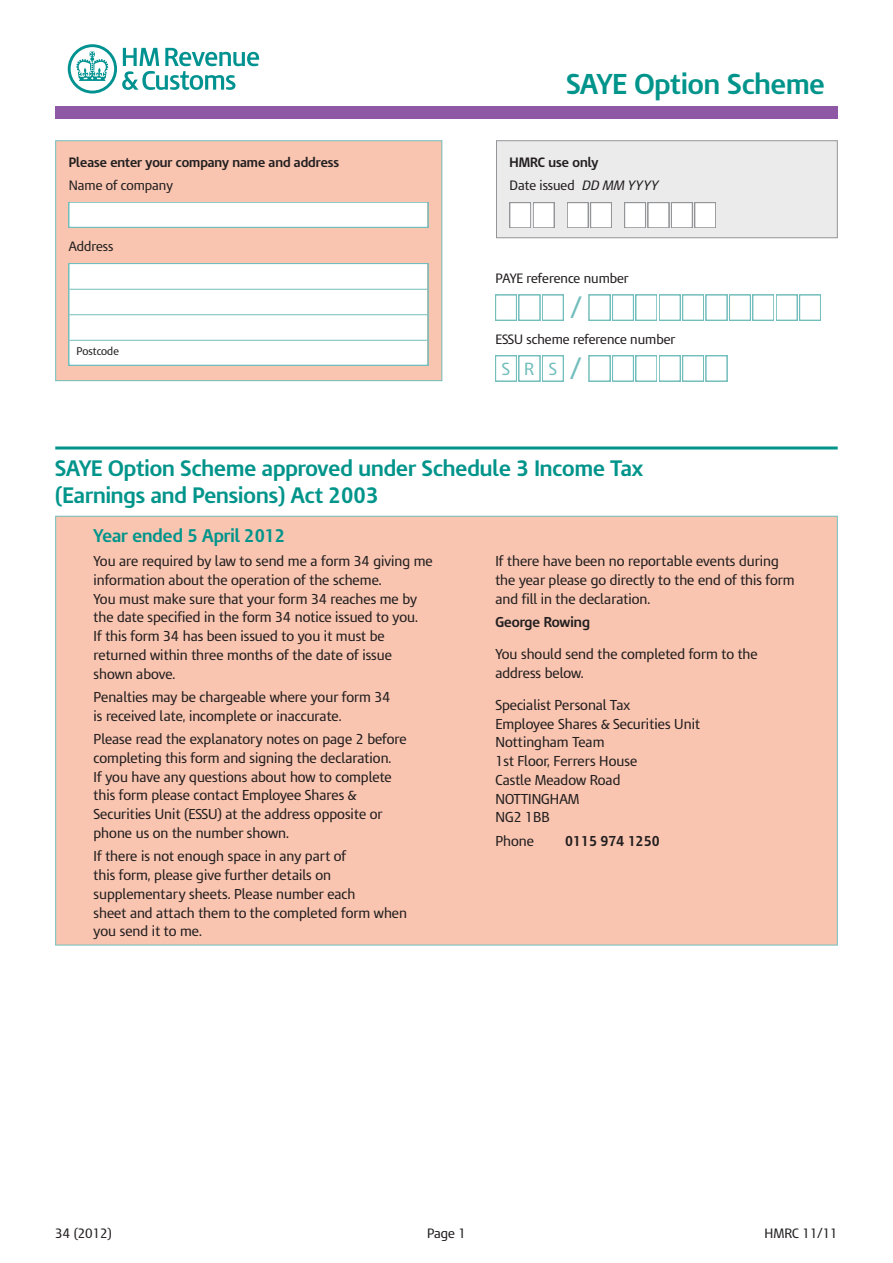
<style>
.page{position:relative;width:893px;height:1263px;background:#fff}
.page>*{position:absolute;margin:0;border:0;box-sizing:border-box;transform-origin:0 0}
.t1{font:700 27px "IR Modena";color:#00948b}
.t2{font:27px "IR Modena";color:#72bebc}
.t3{font:700 21px/27px "IR Modena";color:#00948b}
.t4{font:700 17.25px "IR Modena";color:#00948b}
.t5{font:16.5px "IR Modena";color:#72bebc}
.t6{font:13.5px/18.8px "IR Modena";color:#231f20}
.t7{font:700 13.5px "IR Modena";color:#231f20}
.t8{font:700 12.75px/23.9px "IR Modena";color:#231f20}
.t9{font:12.75px "IR Modena";color:#231f20}
.t10{font:10.5px "IR Modena";color:#231f20}
.s1{font-weight:400}
.s2{font-weight:400;font-style:italic}
.s3{font-size:27px}
</style>
<div class="page">
<div style="left:56px;top:517px;width:781px;height:428px;background:#f9c5b0"></div>
<div style="left:55px;top:106px;width:783px;height:13px;background:#8e58a4"></div>
<hr style="left:55px;top:446px;width:783px;height:3px;background:#00948b">
<svg style="left:68px;top:44px;width:191px;height:50px"></svg>
<div style="left:497px;top:141px;width:340px;height:96px;background:#ebebeb"></div>
<div style="left:496px;top:140px;width:342px;height:98px;border:1px solid #939598"></div>
<div style="left:510px;top:203px;width:20px;height:24px;background:#fff"></div>
<div style="left:510px;top:202px;width:21px;height:26px;border:2px solid #939598"></div>
<div style="left:534px;top:203px;width:19px;height:24px;background:#fff"></div>
<div style="left:533px;top:202px;width:21px;height:26px;border:2px solid #939598"></div>
<div style="left:568px;top:203px;width:20px;height:24px;background:#fff"></div>
<div style="left:567px;top:202px;width:21px;height:26px;border:2px solid #939598"></div>
<div style="left:591px;top:203px;width:20px;height:24px;background:#fff"></div>
<div style="left:590px;top:202px;width:22px;height:26px;border:2px solid #939598"></div>
<div style="left:625px;top:203px;width:20px;height:24px;background:#fff"></div>
<div style="left:624px;top:202px;width:22px;height:26px;border:2px solid #939598"></div>
<div style="left:649px;top:203px;width:19px;height:24px;background:#fff"></div>
<div style="left:648px;top:202px;width:21px;height:26px;border:2px solid #939598"></div>
<div style="left:672px;top:203px;width:20px;height:24px;background:#fff"></div>
<div style="left:671px;top:202px;width:21px;height:26px;border:2px solid #939598"></div>
<div style="left:695px;top:203px;width:20px;height:24px;background:#fff"></div>
<div style="left:695px;top:202px;width:21px;height:26px;border:2px solid #939598"></div>
<div style="left:56px;top:141px;width:385px;height:239px;background:#f9c5b0"></div>
<div style="left:55px;top:140px;width:387px;height:241px;border:1px solid #72bebc"></div>
<div style="left:70px;top:264px;width:357px;height:101px;background:#fff"></div>
<div style="left:69px;top:263px;width:359px;height:102px;border:2px solid #72bebc"></div>
<hr style="left:70px;top:289px;width:357px;height:1px;background:#72bebc">
<hr style="left:70px;top:314px;width:357px;height:1px;background:#72bebc">
<hr style="left:70px;top:340px;width:357px;height:1px;background:#72bebc">
<div style="left:70px;top:203px;width:357px;height:24px;background:#fff"></div>
<div style="left:69px;top:202px;width:359px;height:26px;border:2px solid #72bebc"></div>
<div style="left:706px;top:356px;width:21px;height:25px;border:2px solid #72bebc"></div>
<div style="left:495px;top:356px;width:22px;height:25px;border:2px solid #72bebc"></div>
<div style="left:612px;top:356px;width:22px;height:25px;border:2px solid #72bebc"></div>
<div style="left:682px;top:356px;width:22px;height:25px;border:2px solid #72bebc"></div>
<div style="left:495px;top:295px;width:22px;height:25px;border:2px solid #72bebc"></div>
<div style="left:519px;top:295px;width:21px;height:25px;border:2px solid #72bebc"></div>
<div style="left:542px;top:295px;width:21px;height:25px;border:2px solid #72bebc"></div>
<div style="left:589px;top:295px;width:21px;height:25px;border:2px solid #72bebc"></div>
<div style="left:612px;top:295px;width:22px;height:25px;border:2px solid #72bebc"></div>
<div style="left:636px;top:295px;width:21px;height:25px;border:2px solid #72bebc"></div>
<div style="left:659px;top:295px;width:21px;height:25px;border:2px solid #72bebc"></div>
<div style="left:682px;top:295px;width:22px;height:25px;border:2px solid #72bebc"></div>
<div style="left:706px;top:295px;width:21px;height:25px;border:2px solid #72bebc"></div>
<div style="left:729px;top:295px;width:21px;height:25px;border:2px solid #72bebc"></div>
<div style="left:753px;top:295px;width:21px;height:25px;border:2px solid #72bebc"></div>
<div style="left:776px;top:295px;width:21px;height:25px;border:2px solid #72bebc"></div>
<div style="left:799px;top:295px;width:22px;height:25px;border:2px solid #72bebc"></div>
<p class="t8" style="left:69px;top:151px;width:272px;line-height:23.4px">Please enter your company name and address<br><span class="s1">Name of company</span></p>
<p class="t9" style="left:69px;top:241px;width:46px">Address</p>
<p class="t10" style="left:77px;top:347px;width:44px">Postcode</p>
<p class="t1" style="left:566px;top:73px;width:260px">SAYE Option Scheme</p>
<p class="t8" style="left:510px;top:151px;width:149px">HMRC use only<br><span class="s1">Date issued</span> <span class="s2">DD MM YYYY</span></p>
<p class="t9" style="left:495px;top:273px;width:135px">PAYE reference number</p>
<p class="t2" style="left:571px;top:298px;width:12px">/</p>
<p class="t9" style="left:495px;top:334px;width:181px">ESSU scheme reference number</p>
<p class="t5" style="left:502px;top:362px;width:81px">SRS<span class="s3">/</span></p>
<p class="t3" style="left:55px;top:457px;width:589px">SAYE Option Scheme approved under Schedule 3 Income Tax (Earnings and Pensions) Act 2003</p>
<p class="t4" style="left:94px;top:529px;width:193px">Year ended 5 April 2012</p>
<p class="t6" style="left:94px;top:553px;width:341px">You are required by law to send me a form 34 giving me information about the operation of the scheme.<br>You must make sure that your form 34 reaches me by the date specified in the form 34 notice issued to you.<br>If this form 34 has been issued to you it must be returned within three months of the date of issue shown above.</p>
<p class="t6" style="left:94px;top:689px;width:299px">Penalties may be chargeable where your form 34 is received late, incomplete or inaccurate.</p>
<p class="t6" style="left:94px;top:731px;width:315px">Please read the explanatory notes on page 2 before completing this form and signing the declaration.<br>If you have any questions about how to complete this form please contact Employee Shares &amp; Securities Unit (ESSU) at the address opposite or phone us on the number shown.</p>
<p class="t6" style="left:94px;top:848px;width:315px">If there is not enough space in any part of<br>this form, please give further details on supplementary sheets. Please number each<br>sheet and attach them to the completed form when you send it to me.</p>
<p class="t6" style="left:495px;top:553px;width:301px">If there have been no reportable events during the year please go directly to the end of this form and fill in the declaration.</p>
<p class="t7" style="left:495px;top:617px;width:96px">George Rowing</p>
<p class="t6" style="left:495px;top:646px;width:264px">You should send the completed form to the address below.</p>
<p class="t6" style="left:495px;top:697px;width:206px">Specialist Personal Tax<br>Employee Shares &amp; Securities Unit<br>Nottingham Team<br>1st Floor, Ferrers House<br>Castle Meadow Road<br>NOTTINGHAM<br>NG2 1BB</p>
<p class="t6" style="left:495px;top:833px;width:40px">Phone</p>
<p class="t7" style="left:565px;top:836px;width:96px">0115 974 1250</p>
<p class="t9" style="left:55px;top:1228px;width:58px">34 (2012)</p>
<p class="t9" style="left:427px;top:1228px;width:40px">Page 1</p>
<p class="t9" style="left:764px;top:1228px;width:75px">HMRC 11/11</p>
</div>
